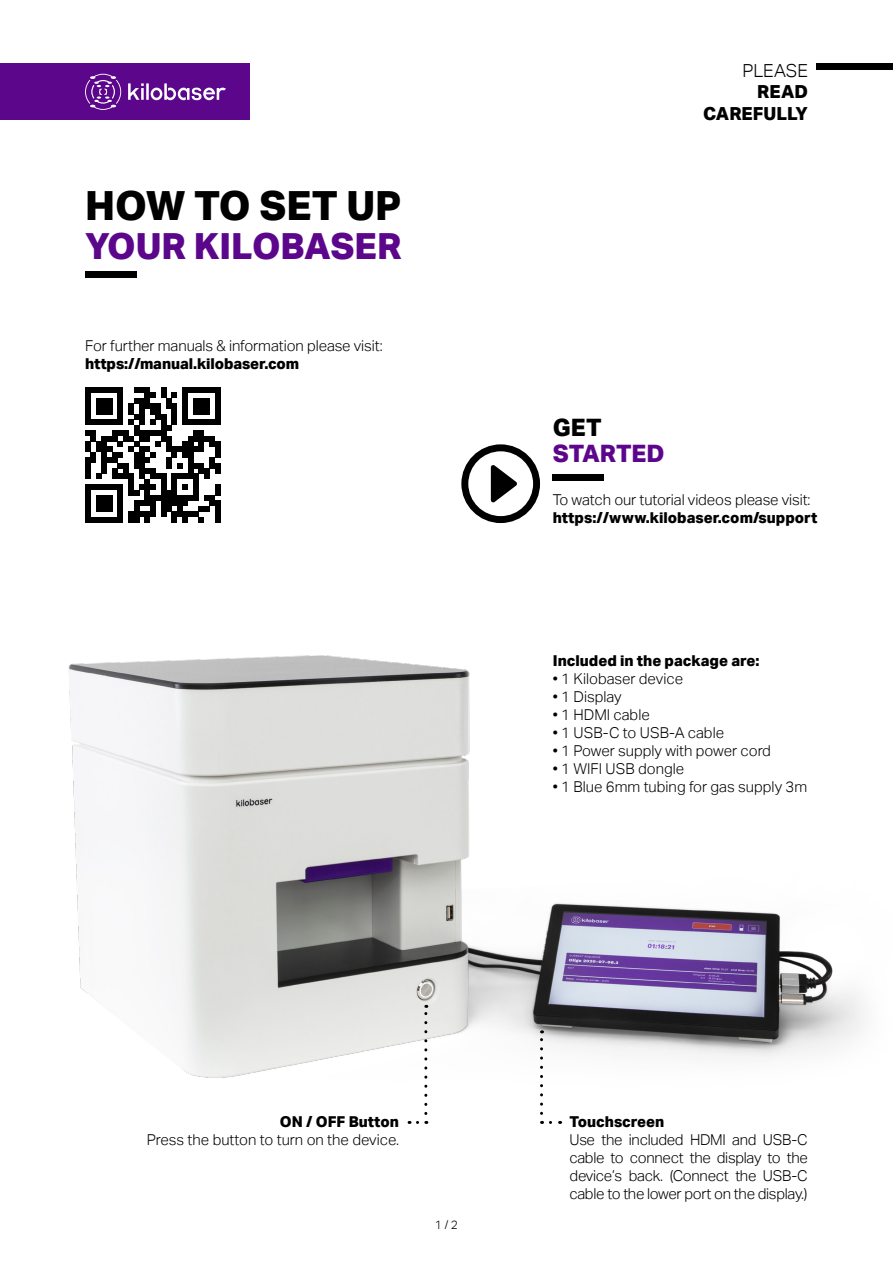
<style>
.page{position:relative;width:893px;height:1263px;background:#fff}
.page>*{position:absolute;margin:0;border:0;box-sizing:border-box;transform-origin:0 0}
.t1{font:800 40.2px "Aktiv Grotesk";color:#000}
.t2{font:800 36px "Aktiv Grotesk";color:#5c068c}
.t3{font:800 24px "Aktiv Grotesk";color:#5c068c}
.t4{font:800 24px "Aktiv Grotesk";color:#000}
.t5{font:800 18px/21.6px "Aktiv Grotesk";color:#000;text-align:right}
.t6{font:300 18px "Aktiv Grotesk";color:#000}
.t7{font:300 15px/18px "Aktiv Grotesk";letter-spacing:-.005em;color:#000;text-align:justify}
.t8{font:800 15px "Aktiv Grotesk";color:#000}
.t9{font:300 12px "Aktiv Grotesk";color:#000}
</style>
<div class="page">
<img style="left:68px;top:655px;width:796px;height:469px">
<div style="left:816px;top:64px;width:77px;height:6px;background:#000"></div>
<div style="left:85px;top:271px;width:51px;height:7px;background:#000"></div>
<div style="left:553px;top:475px;width:51px;height:6px;background:#000"></div>
<svg style="left:490px;top:458px;width:31px;height:45px"></svg>
<div style="left:461px;top:444px;width:79px;height:79px;border:7px solid #000;border-radius:50%"></div>
<svg style="left:542px;top:1121px;width:9px;height:3px"></svg>
<svg style="left:540px;top:1030px;width:3px;height:83px"></svg>
<svg style="left:417px;top:1121px;width:10px;height:3px"></svg>
<svg style="left:424px;top:1005px;width:3px;height:108px"></svg>
<svg style="left:85px;top:387px;width:135px;height:135px"></svg>
<div style="left:0;top:64px;width:250px;height:56px;background:#5c068c"></div>
<svg style="left:85px;top:74px;width:36px;height:36px"></svg>
<hr style="left:146px;top:83px;width:3px;height:17px;background:#fff">
<svg style="left:128px;top:83px;width:16px;height:17px"></svg>
<svg style="left:151px;top:83px;width:75px;height:17px"></svg>
<h1 class="t1" style="left:85px;top:183px;width:318px">HOW TO SET UP</h1>
<h2 class="t2" style="left:85px;top:225px;width:318px">YOUR KILOBASER</h2>
<p class="t7" style="left:85px;top:337px;width:299px">For further manuals &amp; information please visit:</p>
<p class="t8" style="left:85px;top:355px;width:216px">https://manual.kilobaser.com</p>
<p class="t6" style="left:742px;top:60px;width:67px">PLEASE</p>
<p class="t5" style="left:703px;top:81px;width:106px">READ<br>CAREFULLY</p>
<h3 class="t4" style="left:553px;top:414px;width:50px">GET</h3>
<h3 class="t3" style="left:553px;top:440px;width:113px">STARTED</h3>
<p class="t7" style="left:553px;top:490px;width:259px">To watch our tutorial videos please visit:</p>
<p class="t8" style="left:553px;top:509px;width:266px">https://www.kilobaser.com/support</p>
<p class="t8" style="left:553px;top:652px;width:208px">Included in the package are:</p>
<p class="t7" style="left:553px;top:669px;width:132px">• 1 Kilobaser device</p>
<p class="t7" style="left:553px;top:687px;width:70px">• 1 Display</p>
<p class="t7" style="left:553px;top:705px;width:98px">• 1 HDMI cable</p>
<p class="t7" style="left:553px;top:723px;width:173px">• 1 USB-C to USB-A cable</p>
<p class="t7" style="left:553px;top:741px;width:220px">• 1 Power supply with power cord</p>
<p class="t7" style="left:553px;top:759px;width:133px">• 1 WIFI USB dongle</p>
<p class="t7" style="left:553px;top:777px;width:256px">• 1 Blue 6mm tubing for gas supply 3m</p>
<p class="t8" style="left:280px;top:1113px;width:121px">ON / OFF Button</p>
<p class="t7" style="left:147px;top:1131px;width:254px">Press the button to turn on the device.</p>
<p class="t9" style="left:435px;top:1218px;width:25px">1 / 2</p>
<p class="t8" style="left:570px;top:1113px;width:96px">Touchscreen</p>
<p class="t7" style="left:570px;top:1131px;width:240px">Use the included HDMI and USB-C cable to connect the display to the device’s back. (Connect the USB-C cable to the lower port on the display.)</p>
</div>
